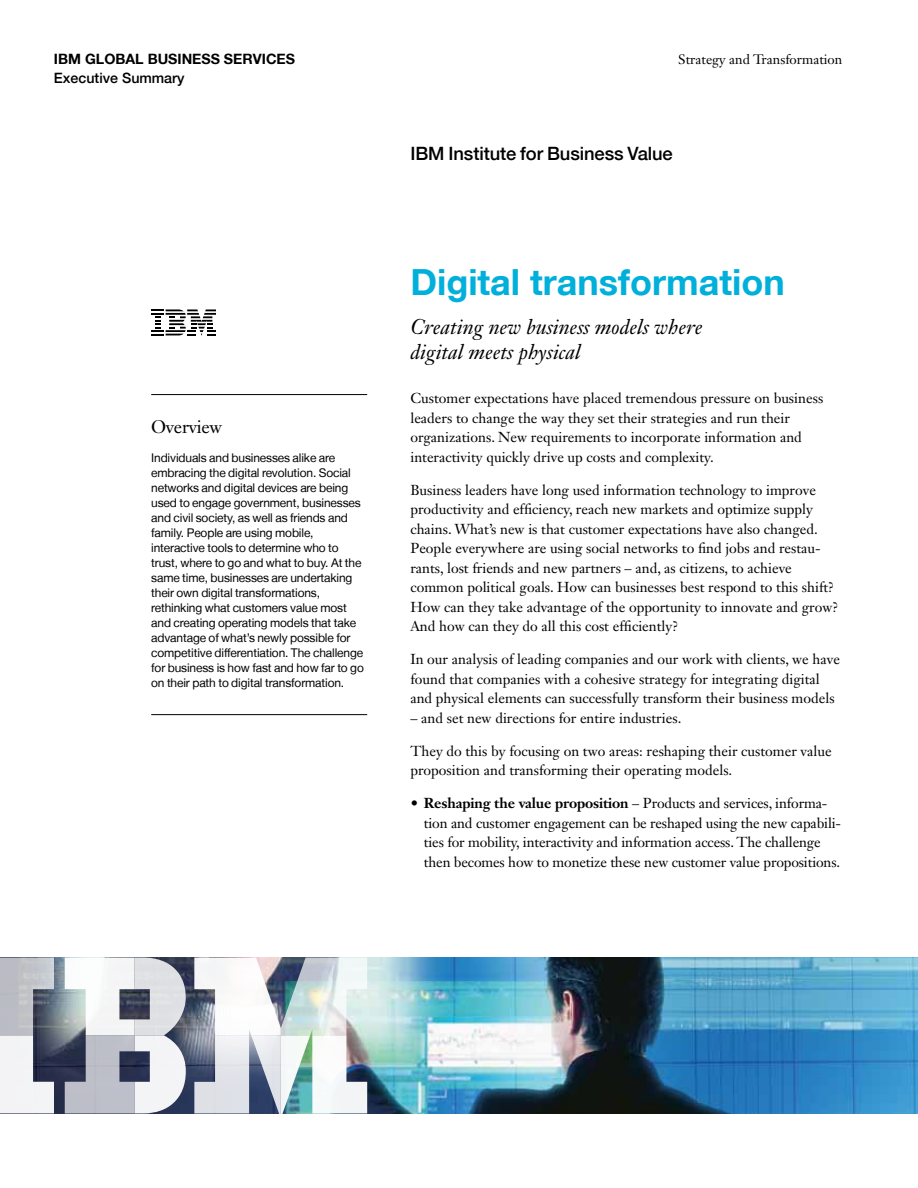
<style>
.page{position:relative;width:918px;height:1188px;background:#fff}
.page>*{position:absolute;margin:0;border:0;box-sizing:border-box;transform-origin:0 0}
.t1{font:700 36px "Helvetica Neue LT";color:#00b0da}
.t2{font:italic 21px/25.5px "Janson Text LT Std";color:#000}
.t3{font:500 18.3px "Helvetica Neue LT";letter-spacing:-.005em;color:#000}
.t4{font:18px "Janson Text LT Std";letter-spacing:-.015em;color:#000}
.t5{font:14.25px/19.5px "Janson Text LT Std";color:#000}
.t6{font:700 14.25px "Helvetica Neue LT";color:#000}
.t7{font:500 14.25px "Helvetica Neue LT";color:#000}
.t8{font:13.5px "Janson Text LT Std";color:#000}
.t9{font:12px/15px "Helvetica Neue LT";letter-spacing:-.01em;color:#000}
.s1{font-weight:700}
</style>
<div class="page">
<img style="left:54px;top:958px;width:864px;height:155px">
<svg style="left:151px;top:309px;width:65px;height:26px"></svg>
<svg style="left:0;top:958px;width:54px;height:155px"></svg>
<img style="left:194px;top:958px;width:173px;height:156px">
<svg style="left:65px;top:958px;width:121px;height:155px"></svg>
<hr style="left:151px;top:394px;width:216px;height:1px;background:#000">
<hr style="left:151px;top:714px;width:216px;height:1px;background:#000">
<p class="t6" style="left:54px;top:50px;width:243px">IBM GLOBAL BUSINESS SERVICES</p>
<p class="t8" style="left:678px;top:51px;width:166px">Strategy and Transformation</p>
<p class="t7" style="left:54px;top:70px;width:132px">Executive Summary</p>
<p class="t4" style="left:151px;top:416px;width:73px">Overview</p>
<p class="t9" style="left:151px;top:450px;width:214px">Individuals and businesses alike are embracing the digital revolution. Social networks and digital devices are being used to engage government, businesses and civil society, as well as friends and family. People are using mobile, interactive tools to determine who to trust, where to go and what to buy. At the same time, businesses are undertaking their own digital transformations, rethinking what customers value most and creating operating models that take advantage of what’s newly possible for competitive differentiation. The challenge for business is how fast and how far to go on their path to digital transformation.</p>
<p class="t3" style="left:410px;top:143px;width:264px">IBM Institute for Business Value</p>
<h1 class="t1" style="left:410px;top:260px;width:376px">DIGITAL TRANSFORMATION</h1>
<h2 class="t2" style="left:410px;top:314px;width:294px">Creating new business models where digital meets physical</h2>
<p class="t5" style="left:410px;top:389px;width:414px">Customer expectations have placed tremendous pressure on business leaders to change the way they set their strategies and run their organizations. New requirements to incorporate information and interactivity quickly drive up costs and complexity.</p>
<p class="t5" style="left:410px;top:480px;width:430px">Business leaders have long used information technology to improve productivity and efficiency, reach new markets and optimize supply chains. What’s new is that customer expectations have also changed.<br>People everywhere are using social networks to find jobs and restau&shy;rants, lost friends and new partners – and, as citizens, to achieve common political goals. How can businesses best respond to this shift?<br>How can they take advantage of the opportunity to innovate and grow?<br>And how can they do all this cost efficiently?</p>
<p class="t5" style="left:410px;top:650px;width:431px">In our analysis of leading companies and our work with clients, we have found that companies with a cohesive strategy for integrating digital and physical elements can successfully transform their business models</p>
<p class="t5" style="left:410px;top:708px;width:272px">– and set new directions for entire industries.</p>
<p class="t5" style="left:410px;top:741px;width:423px">They do this by focusing on two areas: reshaping their customer value proposition and transforming their operating models.</p>
<p class="t5" style="left:424px;top:794px;width:419px;text-indent:-14px"><span class="s1">• Reshaping the value proposition</span> – Products and services, informa&shy;tion and customer engagement can be reshaped using the new capabili&shy;ties for mobility, interactivity and information access. The challenge then becomes how to monetize these new customer value propositions.</p>
</div>
